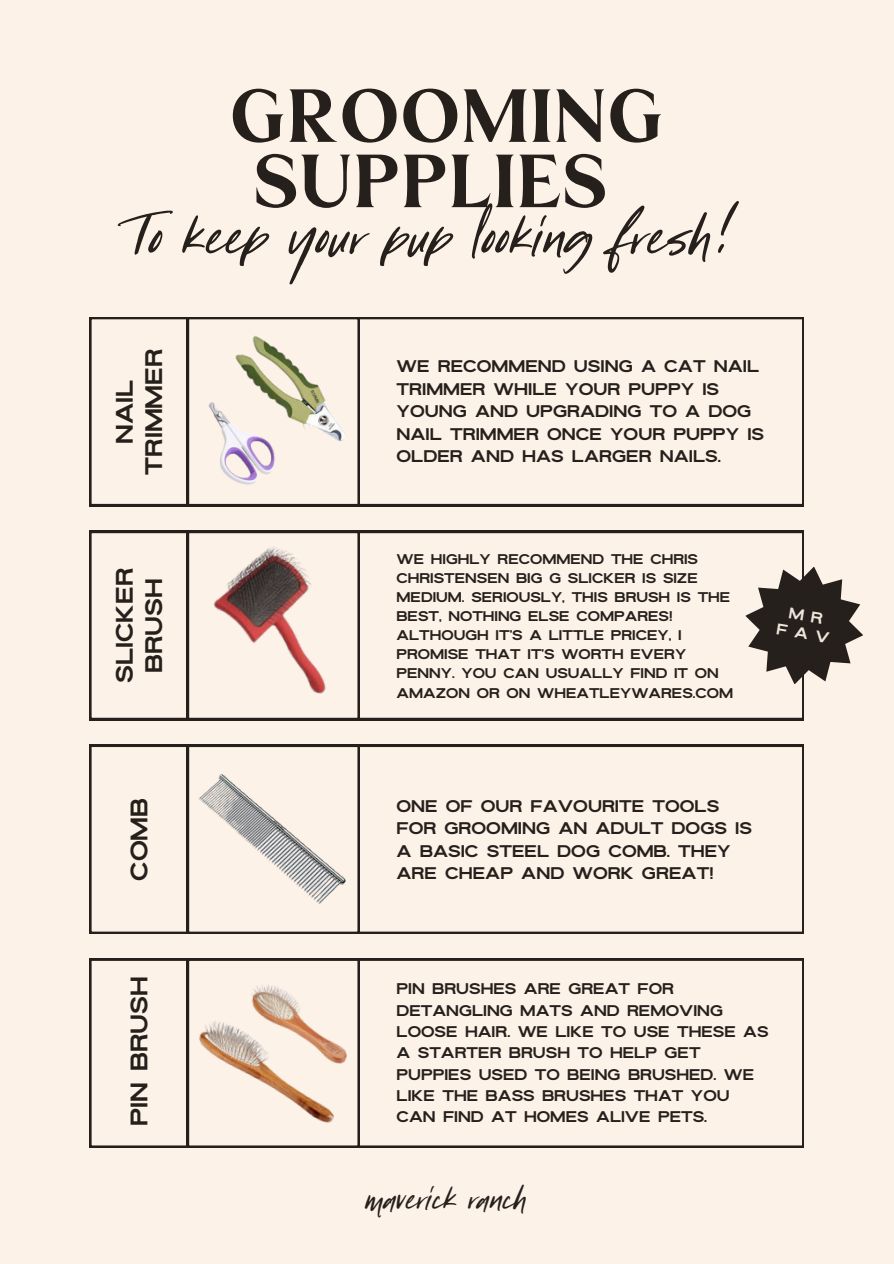
<style>
.page{position:relative;width:894px;height:1264px;background:#fff}
.page>*{position:absolute;margin:0;border:0;box-sizing:border-box;transform-origin:0 0}
.t1{font:78px "Tangerine Skies Script";color:#26201c}
.t2{font:75px/65.2px "Palmer";color:#26201c;text-align:center}
.t3{font:45px "Tangerine Skies Script";color:#26201c}
.t4{font:25.5px/29.2px "Tangerine Skies Sans";color:#26201c;text-align:center}
.t5{font:18px/22.5px "Tangerine Skies Sans";color:#26201c}
.t6{font:16.5px/21.5px "Tangerine Skies Sans";color:#26201c}
.t7{font:16.5px/18px "Tangerine Skies Sans";color:#eee6db;text-align:center}
.t8{font:15px/19.2px "Tangerine Skies Sans";color:#26201c}
</style>
<div class="page">
<div style="left:0;top:0;width:893px;height:1263px;background:#fdf2e8"></div>
<svg style="left:359px;top:317px;width:444px;height:189px"></svg>
<svg style="left:89px;top:317px;width:270px;height:189px"></svg>
<svg style="left:359px;top:531px;width:444px;height:189px"></svg>
<svg style="left:745px;top:566px;width:118px;height:118px"></svg>
<svg style="left:89px;top:531px;width:270px;height:189px"></svg>
<svg style="left:359px;top:744px;width:444px;height:189px"></svg>
<svg style="left:89px;top:744px;width:270px;height:189px"></svg>
<svg style="left:384px;top:958px;width:419px;height:189px"></svg>
<svg style="left:89px;top:958px;width:73px;height:189px"></svg>
<img style="left:200px;top:389px;width:89px;height:103px">
<img style="left:233px;top:333px;width:112px;height:108px">
<img style="left:199px;top:538px;width:145px;height:174px">
<img style="left:198px;top:774px;width:147px;height:130px">
<img style="left:162px;top:958px;width:222px;height:189px">
<p class="t2" style="left:229px;top:84px;width:436px">GROOMING<br>SUPPLIES</p>
<h5 class="t1" style="left:133px;top:190px;width:609px">To keep your pup looking fresh!</h5>
<h4 class="t4" style="left:109px;top:474px;width:127px;rotate:-90deg">NAIL<br>TRIMMER</h4>
<h4 class="t5" style="left:396px;top:354px;width:369px">WE RECOMMEND USING A CAT NAIL<br>TRIMMER WHILE YOUR PUPPY IS<br>YOUNG AND UPGRADING TO A DOG<br>NAIL TRIMMER ONCE YOUR PUPPY IS<br>OLDER AND HAS LARGER NAILS.</h4>
<p class="t4" style="left:109px;top:683px;width:116px;rotate:-90deg">SLICKER<br>BRUSH</p>
<h5 class="t8" style="left:396px;top:548px;width:338px">WE HIGHLY RECOMMEND THE CHRIS<br>CHRISTENSEN BIG G SLICKER IS SIZE<br>MEDIUM. SERIOUSLY, THIS BRUSH IS THE<br>BEST, NOTHING ELSE COMPARES!<br>ALTHOUGH IT’S A LITTLE PRICEY, I<br>PROMISE THAT IT’S WORTH EVERY<br>PENNY. YOU CAN USUALLY FIND IT ON<br>AMAZON OR ON WHEATLEYWARES.COM</h5>
<h1 class="t7" style="left:780px;top:602px;width:55px;rotate:9deg">M R<br>FAV</h1>
<p class="t4" style="left:124px;top:880px;width:84px;rotate:-90deg">COMB</p>
<p class="t5" style="left:396px;top:794px;width:357px">ONE OF OUR FAVOURITE TOOLS<br>FOR GROOMING AN ADULT DOGS IS<br>A BASIC STEEL DOG COMB. THEY<br>ARE CHEAP AND WORK GREAT!</p>
<p class="t4" style="left:124px;top:1125px;width:151px;rotate:-90deg">PIN BRUSH</p>
<h4 class="t6" style="left:396px;top:977px;width:373px">PIN BRUSHES ARE GREAT FOR<br>DETANGLING MATS AND REMOVING<br>LOOSE HAIR. WE LIKE TO USE THESE AS<br>A STARTER BRUSH TO HELP GET<br>PUPPIES USED TO BEING BRUSHED. WE<br>LIKE THE BASS BRUSHES THAT YOU<br>CAN FIND AT HOMES ALIVE PETS.</h4>
<h3 class="t3" style="left:366px;top:1171px;width:162px">maverick ranch</h3>
</div>
